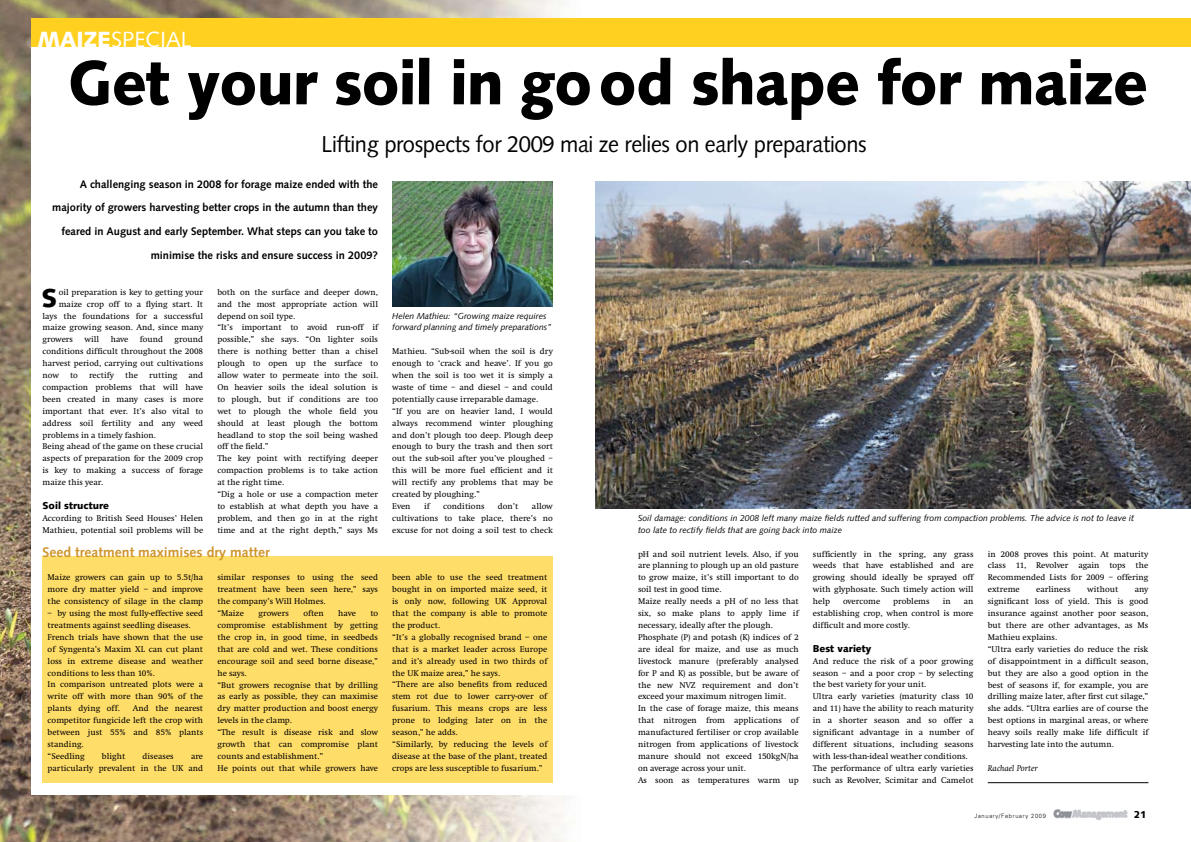
<style>
.page{position:relative;width:1191px;height:842px;background:#fff}
.page>*{position:absolute;margin:0;border:0;box-sizing:border-box;transform-origin:0 0}
.t1{font:900 62px "Syntax";letter-spacing:-.015em;color:#000;scale:.95 1}
.t2{font:900 25.9px "Syntax";color:#000}
.t3{font:23px "Syntax";letter-spacing:-.015em;color:#000;scale:.95 1}
.t4{font:22px "Syntax";color:#fff}
.t5{font:700 14px "Syntax";color:#cf952b}
.t6{font:700 11px/23.8px "Syntax";color:#000;text-align:right}
.t7{font:900 10px "Syntax";color:#000}
.t8{font:8.7px/11.9px "Swift";color:#000}
.t9{font:italic 8.7px/11.9px "Syntax";color:#000}
.t10{font:italic 8.7px "Swift";color:#000}
.t11{font:300 6px "Univers";letter-spacing:.12em;color:#000;scale:.95 1}
.s1{font-weight:900}
</style>
<div class="page">
<img style="left:0;top:0;width:605px;height:842px">
<div style="left:31px;top:45px;width:1160px;height:749px;background:#fff"></div>
<svg style="left:1053px;top:809px;width:75px;height:11px"></svg>
<div style="left:31px;top:19px;width:1160px;height:28px;background:#ffd020"></div>
<div style="left:43px;top:556px;width:510px;height:227px;background:#ffdd69"></div>
<hr style="left:987px;top:782px;width:161px;height:1px;background:#000">
<img style="left:392px;top:181px;width:161px;height:126px">
<img style="left:595px;top:182px;width:596px;height:327px">
<h3 class="t4" style="left:37px;top:26px;width:150px"><span class="s1">maize</span>special</h3>
<h1 class="t1" style="left:68px;top:46px;width:1138px">Get your soil in good shape for maize</h1>
<h3 class="t3" style="left:321px;top:130px;width:575px">Lifting prospects for 2009 mai ze relies on early preparations</h3>
<p class="t6" style="left:52px;top:172px;width:327px">A challenging season in 2008 for forage maize ended with the majority of growers harvesting better crops in the autumn than they feared in August and early September. What steps can you take to minimise the risks and ensure success in 2009?</p>
<h2 class="t2" style="left:42px;top:282px;width:17px">S</h2>
<p class="t8" style="left:59px;top:286px;width:146px">oil preparation is key to getting your</p>
<p class="t8" style="left:217px;top:286px;width:162px">both on the surface and deeper down, and the most appropriate action will depend on soil type.<br>“It’s important to avoid run-off if possible,” she says. “On lighter soils there is nothing better than a chisel plough to open up the surface to allow water to permeate into the soil.<br>On heavier soils the ideal solution is to plough, but if conditions are too wet to plough the whole field you should at least plough the bottom headland to stop the soil being washed off the field.”<br>The key point with rectifying deeper compaction problems is to take action at the right time.<br>“Dig a hole or use a compaction meter to establish at what depth you have a problem, and then go in at the right time and at the right depth,” says Ms</p>
<h3 class="t5" style="left:43px;top:544px;width:229px">Seed treatment maximises dry matter</h3>
<p class="t8" style="left:48px;top:572px;width:157px;text-align:justify">Maize growers can gain up to 5.5t/ha more dry matter yield – and improve the consistency of silage in the clamp</p>
<p class="t8" style="left:48px;top:607px;width:157px">– by using the most fully-effective seed treatments against seedling diseases.<br>French trials have shown that the use of Syngenta’s Maxim XL can cut plant loss in extreme disease and weather conditions to less than 10%.<br>In comparison untreated plots were a write off with more than 90% of the plants dying off.</p>
<p class="t8" style="left:59px;top:298px;width:146px">maize crop off to a flying start. It</p>
<p class="t8" style="left:43px;top:310px;width:162px">lays the foundations for a successful</p>
<p class="t8" style="left:43px;top:322px;width:162px">maize growing season. And, since many</p>
<p class="t8" style="left:43px;top:334px;width:32px">growers</p>
<p class="t8" style="left:84px;top:334px;width:16px">will</p>
<p class="t8" style="left:111px;top:334px;width:19px">have</p>
<p class="t8" style="left:140px;top:334px;width:25px">found</p>
<p class="t8" style="left:43px;top:334px;width:162px;text-align:justify;text-indent:132px">ground conditions difficult throughout the 2008 harvest period, carrying out cultivations now</p>
<p class="t8" style="left:70px;top:369px;width:9px">to</p>
<p class="t8" style="left:89px;top:369px;width:27px">rectify</p>
<p class="t8" style="left:125px;top:369px;width:14px">the</p>
<p class="t8" style="left:149px;top:369px;width:30px">rutting</p>
<p class="t8" style="left:43px;top:369px;width:162px;text-indent:146px">and compaction problems that will have been created in many cases is more important that ever. It’s also vital to address soil fertility and any weed problems in a timely fashion.<br>Being ahead of the game on these crucial aspects of preparation for the 2009 crop is key to making a success of forage maize this year.</p>
<p class="t7" style="left:43px;top:500px;width:68px">Soil structure</p>
<p class="t8" style="left:43px;top:512px;width:162px">According to British Seed Houses’ Helen<br>Mathieu, potential soil problems will be</p>
<p class="t8" style="left:217px;top:572px;width:162px">similar responses to using the seed treatment have been seen here,” says the company’s Will Holmes.<br>“Maize</p>
<p class="t8" style="left:258px;top:607px;width:32px">growers</p>
<p class="t8" style="left:303px;top:607px;width:22px">often</p>
<p class="t8" style="left:338px;top:607px;width:19px">have</p>
<p class="t8" style="left:217px;top:607px;width:162px;text-indent:153px">to compromise establishment by getting the crop in, in good time, in seedbeds that are cold and wet. These conditions encourage soil and seed borne disease,” he says.<br>“But growers recognise that by drilling as early as possible, they can maximise dry matter production and boost energy levels in the clamp.<br>“The result is disease risk and slow growth that can compromise plant counts and establishment.”<br>He points out that while growers have</p>
<p class="t8" style="left:48px;top:703px;width:157px;text-indent:85px">And the nearest competitor fungicide left the crop with between just 55% and 85% plants standing.<br>“Seedling</p>
<p class="t8" style="left:102px;top:750px;width:25px">blight</p>
<p class="t8" style="left:143px;top:750px;width:33px">diseases</p>
<p class="t8" style="left:48px;top:750px;width:157px;text-align:right">are<br>particularly prevalent in the UK and</p>
<p class="t9" style="left:392px;top:310px;width:161px">Helen Mathieu: “Growing maize requires forward planning and timely preparations”</p>
<p class="t8" style="left:392px;top:346px;width:162px">Mathieu. “Sub-soil when the soil is dry enough to ‘crack and heave’. If you go when the soil is too wet it is simply a waste of time – and diesel – and could potentially cause irreparable damage.<br>“If you are on heavier land, I would always recommend winter ploughing and don’t plough too deep. Plough deep enough to bury the trash and then sort out the sub-soil after you’ve ploughed – this will be more fuel efficient and it will rectify any problems that may be created by ploughing.”<br>Even</p>
<p class="t8" style="left:424px;top:500px;width:7px">if</p>
<p class="t8" style="left:443px;top:500px;width:43px">conditions</p>
<p class="t8" style="left:498px;top:500px;width:22px">don’t</p>
<p class="t8" style="left:392px;top:500px;width:162px;text-align:justify;text-indent:140px">allow cultivations to take place, there’s no excuse for not doing a soil test to check</p>
<p class="t8" style="left:392px;top:572px;width:157px">been able to use the seed treatment bought in on imported maize seed, it is only now, following UK Approval that the company is able to promote the product.<br>“It’s a globally recognised brand – one that is a market leader across Europe and it’s already used in two thirds of the UK maize area,” he says.<br>“There are also benefits from reduced stem rot due to lower carry-over of fusarium. This means crops are less prone to lodging later on in the season,” he adds.<br>“Similarly, by reducing the levels of disease at the base of the plant, treated crops are less susceptible to fusarium.”</p>
<p class="t9" style="left:638px;top:512px;width:497px">Soil damage: conditions in 2008 left many maize fields rutted and suffering from compaction problems. The advice is not to leave it too late to rectify fields that are going back into maize</p>
<p class="t8" style="left:638px;top:548px;width:162px">pH and soil nutrient levels. Also, if you are planning to plough up an old pasture to grow maize, it’s still important to do soil test in good time.<br>Maize really needs a pH of no less that six, so make plans to apply lime if necessary, ideally after the plough.<br>Phosphate (P) and potash (K) indices of 2 are ideal for maize, and use as much livestock manure (preferably analysed for P and K) as possible, but be aware of the new NVZ requirement and don’t exceed your maximum nitrogen limit.<br>In the case of forage maize, this means that nitrogen from applications of manufactured fertiliser or crop available nitrogen from applications of livestock manure should not exceed 150kgN/ha on average across your unit.<br>As soon as temperatures warm up</p>
<p class="t8" style="left:813px;top:548px;width:162px;text-align:justify">sufficiently in the spring, any grass weeds that have established and are growing should ideally be sprayed off with glyphosate. Such timely action will help</p>
<p class="t8" style="left:843px;top:595px;width:39px">overcome</p>
<p class="t8" style="left:893px;top:595px;width:38px">problems</p>
<p class="t8" style="left:942px;top:595px;width:10px">in</p>
<p class="t8" style="left:813px;top:595px;width:162px;text-align:justify;text-indent:151px">an establishing crop, when control is more difficult and more costly.</p>
<p class="t7" style="left:813px;top:642px;width:60px">Best variety</p>
<p class="t8" style="left:813px;top:655px;width:162px">And reduce the risk of a poor growing season – and a poor crop – by selecting the best variety for your unit.<br>Ultra early varieties (maturity class 10 and 11) have the ability to reach maturity in a shorter season and so offer a significant advantage in a number of different situations, including seasons with less-than-ideal weather conditions.<br>The performance of ultra early varieties such as Revolver, Scimitar and Camelot</p>
<p class="t8" style="left:987px;top:548px;width:162px;text-align:justify">in 2008 proves this point. At maturity class 11, Revolver again tops the Recommended Lists for 2009 – offering extreme</p>
<p class="t8" style="left:1036px;top:584px;width:36px">earliness</p>
<p class="t8" style="left:1087px;top:584px;width:33px">without</p>
<p class="t8" style="left:987px;top:584px;width:162px;text-indent:147px">any significant loss of yield. This is good insurance against another poor season, but there are other advantages, as Ms Mathieu explains.<br>“Ultra early varieties do reduce the risk of disappointment in a difficult season, but they are also a good option in the best of seasons if, for example, you are drilling maize later, after first cut silage,” she adds. “Ultra earlies are of course the best options in marginal areas, or where heavy soils really make life difficult if harvesting late into the autumn.</p>
<p class="t10" style="left:987px;top:763px;width:52px">Rachael Porter</p>
<p class="t11" style="left:974px;top:813px;width:77px">January/February 2009</p>
<p class="t7" style="left:1133px;top:809px;width:14px">21</p>
</div>
